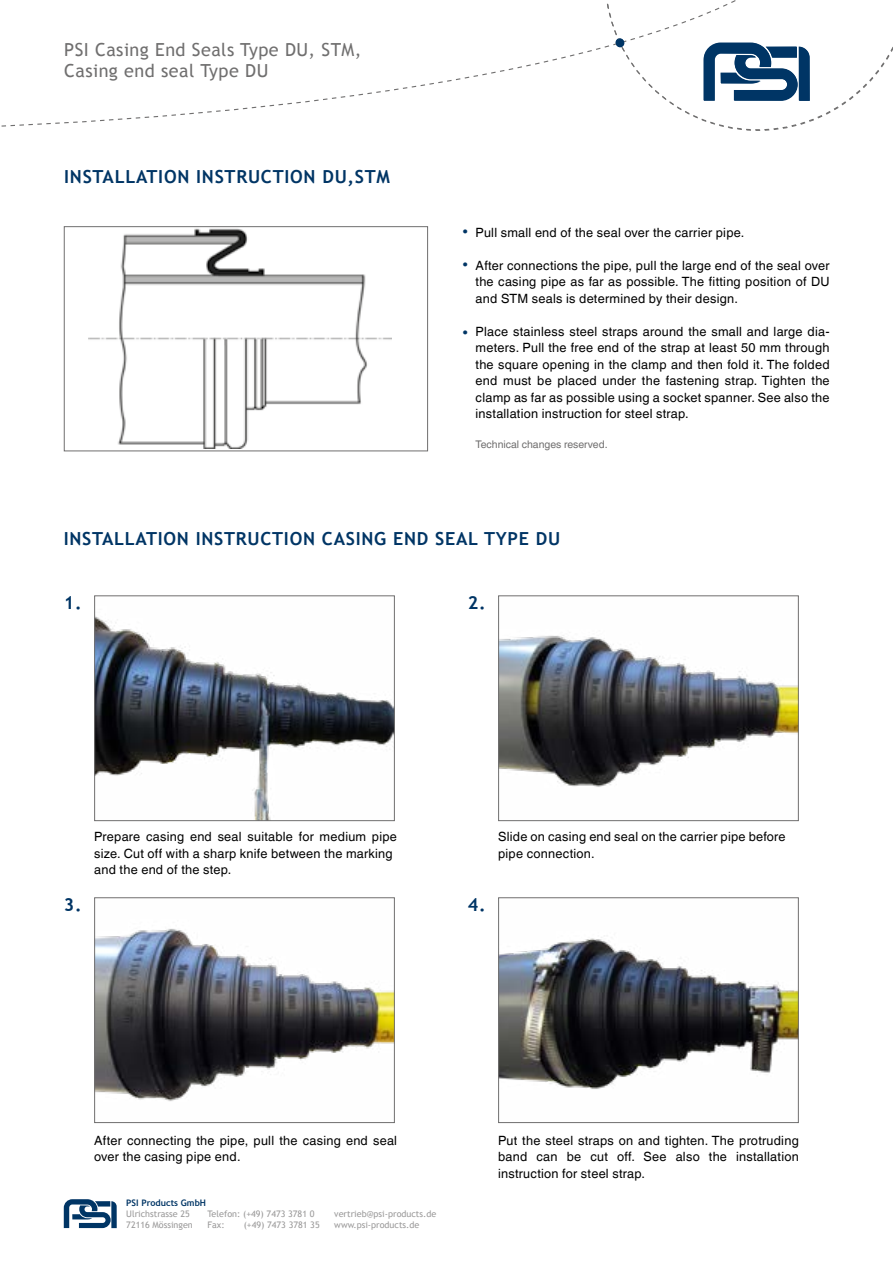
<style>
.page{position:relative;width:893px;height:1263px;background:#fff}
.page>*{position:absolute;margin:0;border:0;box-sizing:border-box;transform-origin:0 0}
.t1{font:700 18px "Trebuchet MS";letter-spacing:.04em;color:#003565}
.t2{font:18px/21.6px "Trebuchet MS";letter-spacing:.025em;color:#706f6f}
.t3{font:12.75px/16.5px "Helvetica World";letter-spacing:.02em;color:#000;text-align:justify}
.t4{font:12.75px "Helvetica World";color:#003565}
.t5{font:10.5px "Helvetica World";color:#706f6f}
.t6{font:9px/10.5px "Trebuchet MS";color:#9b9a9a}
.t7{font:700 9px "Trebuchet MS";color:#003565}
</style>
<div class="page">
<svg style="left:776px;top:46px;width:117px;height:84px"></svg>
<svg style="left:1px;top:0;width:775px;height:131px"></svg>
<div style="left:616px;top:39px;width:8px;height:8px;background:#003565;border-radius:50%"></div>
<svg style="left:64px;top:1199px;width:53px;height:29px"></svg>
<img style="left:88px;top:228px;width:304px;height:221px">
<div style="left:64px;top:226px;width:364px;height:225px;border:1px solid #706f6f"></div>
<img style="left:96px;top:617px;width:297px;height:202px">
<div style="left:94px;top:595px;width:301px;height:226px;border:1px solid #706f6f"></div>
<img style="left:500px;top:635px;width:297px;height:152px">
<div style="left:498px;top:595px;width:301px;height:226px;border:1px solid #706f6f"></div>
<img style="left:96px;top:929px;width:297px;height:172px">
<div style="left:94px;top:897px;width:301px;height:226px;border:1px solid #706f6f"></div>
<img style="left:500px;top:937px;width:297px;height:152px">
<div style="left:498px;top:897px;width:301px;height:226px;border:1px solid #706f6f"></div>
<h1 class="t2" style="left:64px;top:39px;width:299px">PSI Casing End Seals Type DU, STM,<br>Casing end seal Type DU</h1>
<h1 class="t1" style="left:64px;top:166px;width:327px">INSTALLATION INSTRUCTION DU,STM</h1>
<p class="t4" style="left:463px;top:224px;width:6px">•</p>
<p class="t4" style="left:463px;top:258px;width:6px">•</p>
<p class="t4" style="left:463px;top:325px;width:6px">•</p>
<p class="t3" style="left:476px;top:224px;width:270px">Pull small end of the seal over the carrier pipe.</p>
<p class="t3" style="left:476px;top:257px;width:356px">After connections the pipe, pull the large end of the seal over the casing pipe as far as possible. The fitting position of DU and STM seals is determined by their design.</p>
<p class="t3" style="left:476px;top:323px;width:356px">Place stainless steel straps around the small and large dia&shy;meters. Pull the free end of the strap at least 50 mm through the square opening in the clamp and then fold it. The folded end must be placed under the fastening strap. Tighten the clamp as far as possible using a socket spanner. See also the installation instruction for steel strap.</p>
<p class="t5" style="left:476px;top:438px;width:134px">Technical changes reserved.</p>
<h1 class="t1" style="left:64px;top:527px;width:498px">INSTALLATION INSTRUCTION CASING END SEAL TYPE DU</h1>
<h1 class="t1" style="left:64px;top:591px;width:19px">1.</h1>
<h1 class="t1" style="left:468px;top:591px;width:19px">2.</h1>
<h1 class="t1" style="left:64px;top:893px;width:19px">3.</h1>
<p class="t3" style="left:94px;top:828px;width:304px;text-align:left">Prepare casing end seal suitable for medium pipe size. Cut off with a sharp knife between the marking and the end of the step.</p>
<h1 class="t1" style="left:468px;top:893px;width:19px">4.</h1>
<p class="t3" style="left:498px;top:828px;width:289px">Slide on casing end seal on the carrier pipe before pipe connection.</p>
<p class="t3" style="left:94px;top:1132px;width:304px">After connecting the pipe, pull the casing end seal over the casing pipe end.</p>
<p class="t7" style="left:126px;top:1197px;width:81px">PSI Products GmbH</p>
<p class="t6" style="left:126px;top:1209px;width:68px">Ulrichstrasse 25<br>72116 Mössingen</p>
<p class="t6" style="left:207px;top:1209px;width:108px">Telefon: (+49) 7473 3781 0<br>Fax:</p>
<p class="t6" style="left:244px;top:1219px;width:78px">(+49) 7473 3781 35</p>
<p class="t6" style="left:334px;top:1209px;width:103px">vertrieb@psi-products.de www.psi-products.de</p>
<p class="t3" style="left:498px;top:1132px;width:302px">Put the steel straps on and tighten. The protruding band can be cut off. See also the installation instruction for steel strap.</p>
</div>
